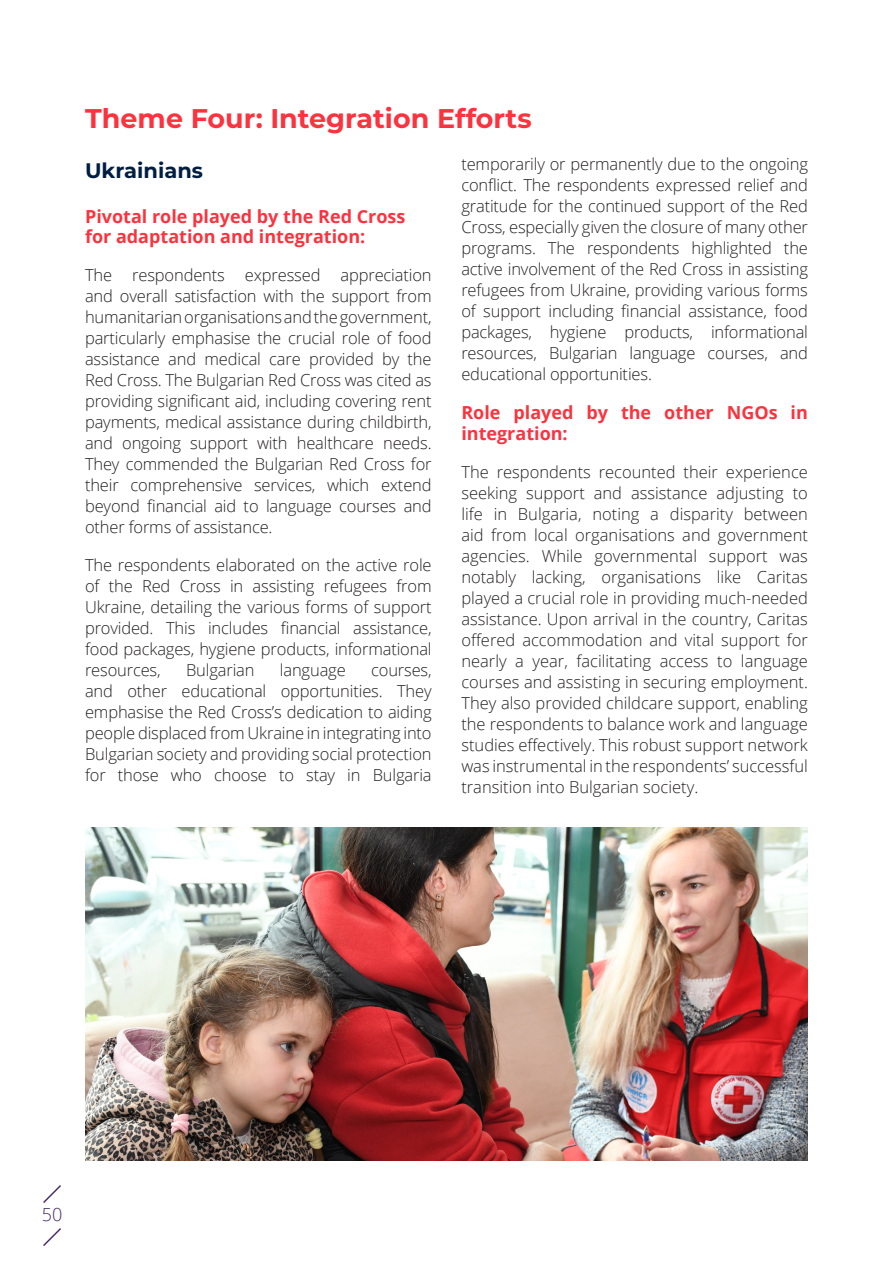
<style>
.page{position:relative;width:893px;height:1263px;background:#fff}
.page>*{position:absolute;margin:0;border:0;box-sizing:border-box;transform-origin:0 0}
.t1{font:700 27px "Montserrat";color:#fb333e}
.t2{font:700 21px "Montserrat";color:#001e41}
.heading_5{font:700 18px/19.8px "Open Sans";color:#fb333e}
.t3{font:300 18px "Open Sans";color:#4d2e6d}
.t4{font:300 16.5px/21px "Open Sans";letter-spacing:-.01em;color:#231f20;text-align:justify}
</style>
<div class="page">
<img style="left:85px;top:827px;width:723px;height:334px">
<svg style="left:43px;top:1185px;width:18px;height:18px"></svg>
<svg style="left:43px;top:1228px;width:18px;height:18px"></svg>
<p class="t1" style="left:85px;top:99px;width:448px">Theme Four: Integration Efforts</p>
<p class="t2" style="left:85px;top:155px;width:119px">Ukrainians</p>
<p class="heading_5" style="left:85px;top:206px;width:322px">Pivotal role played by the Red Cross for adaptation and integration:</p>
<p class="t4" style="left:85px;top:264px;width:348px">The respondents expressed appreciation and overall satisfaction with the support from humanitarian organisations and the government, particularly emphasise the crucial role of food assistance and medical care provided by the Red Cross. The Bulgarian Red Cross was cited as providing significant aid, including covering rent payments, medical assistance during childbirth, and ongoing support with healthcare needs.<br>They commended the Bulgarian Red Cross for their comprehensive services, which extend beyond financial aid to language courses and other forms of assistance.</p>
<p class="t4" style="left:85px;top:554px;width:348px">The respondents elaborated on the active role of the Red Cross in assisting refugees from Ukraine, detailing the various forms of support provided. This includes financial assistance, food packages, hygiene products, informational resources,</p>
<p class="t4" style="left:186px;top:659px;width:70px">Bulgarian</p>
<p class="t4" style="left:280px;top:659px;width:67px">language</p>
<p class="t4" style="left:85px;top:659px;width:348px;text-indent:286px">courses, and other educational opportunities. They emphasise the Red Cross’s dedication to aiding people displaced from Ukraine in integrating into Bulgarian society and providing social protection for those who choose to stay in Bulgaria</p>
<p class="t4" style="left:461px;top:153px;width:348px">temporarily or permanently due to the ongoing conflict. The respondents expressed relief and gratitude for the continued support of the Red Cross, especially given the closure of many other programs. The respondents highlighted the active involvement of the Red Cross in assisting refugees from Ukraine, providing various forms of support including financial assistance, food packages, hygiene products, informational resources, Bulgarian language courses, and educational opportunities.</p>
<p class="heading_5" style="left:461px;top:401px;width:348px;line-height:21.6px">Role played by the other NGOs in integration:</p>
<p class="t4" style="left:461px;top:461px;width:348px">The respondents recounted their experience seeking support and assistance adjusting to life in Bulgaria, noting a disparity between aid from local organisations and government agencies. While governmental support was notably lacking, organisations like Caritas played a crucial role in providing much-needed assistance. Upon arrival in the country, Caritas offered accommodation and vital support for nearly a year, facilitating access to language courses and assisting in securing employment.<br>They also provided childcare support, enabling the respondents to balance work and language studies effectively. This robust support network was instrumental in the respondents’ successful transition into Bulgarian society.</p>
<p class="t3" style="left:42px;top:1202px;width:22px">50</p>
</div>
